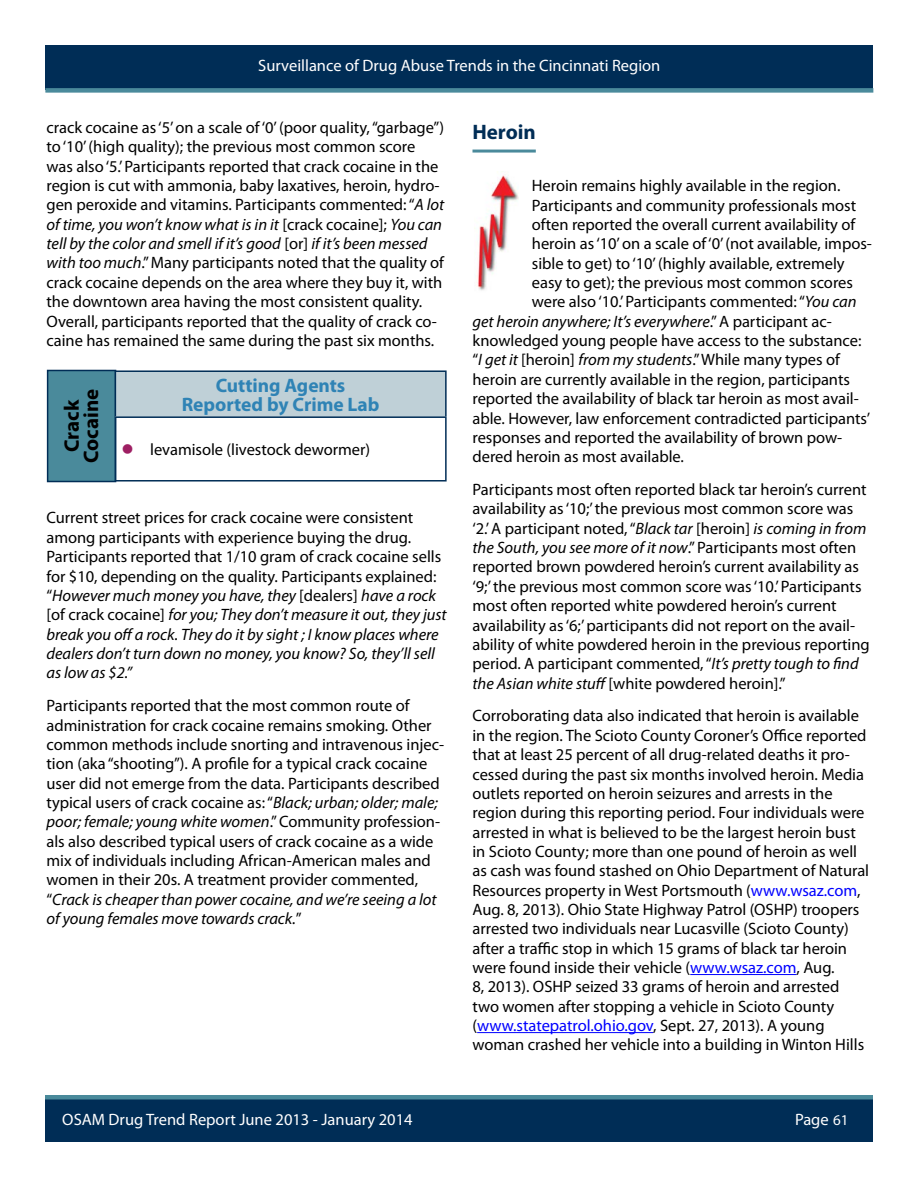
<style>
.page{position:relative;width:918px;height:1188px;background:#fff}
.page>*{position:absolute;margin:0;border:0;box-sizing:border-box;transform-origin:0 0}
.t1{font:700 21px/19.4px "Myriad Pro";color:#000;text-align:center}
.t2{font:700 21px "Myriad Pro";color:#002d56}
.t3{font:700 19.5px/19.4px "Myriad Pro";color:#2f83b5;text-align:center}
.t4{font:16.5px/19.4px "Myriad Pro";color:#000}
.t5{font:16.5px "Myriad Pro";color:#fff}
.t6{font:italic 16.5px "Myriad Pro";color:#000}
.s1{font-style:italic}
.s2{color:#9e1f63}
.s3{font-style:normal}
.s4{color:#00f}
.s5{font-size:15px}
</style>
<div class="page">
<div style="left:45px;top:45px;width:828px;height:45px;background:#002d56"></div>
<div style="left:45px;top:88px;width:828px;height:5px;background:#4a8a9b"></div>
<div style="left:45px;top:1097px;width:828px;height:45px;background:#002d56"></div>
<div style="left:45px;top:1095px;width:828px;height:5px;background:#4a8a9b"></div>
<hr style="left:472px;top:150px;width:64px;height:3px;background:#4a8a9b">
<hr style="left:690px;top:974px;width:107px;height:1px;background:#00f">
<hr style="left:477px;top:1032px;width:176px;height:1px;background:#00f">
<div style="left:47px;top:370px;width:69px;height:112px;background:#4a8a9b;border:2px solid #002d56"></div>
<div style="left:115px;top:371px;width:331px;height:46px;background:#bfd0d7"></div>
<hr style="left:115px;top:370px;width:332px;height:2px;background:#002d56">
<hr style="left:115px;top:372px;width:1px;height:44px;background:#002d56">
<hr style="left:445px;top:372px;width:2px;height:44px;background:#002d56">
<hr style="left:115px;top:416px;width:332px;height:2px;background:#002d56">
<hr style="left:115px;top:418px;width:1px;height:62px;background:#002d56">
<hr style="left:445px;top:418px;width:2px;height:62px;background:#002d56">
<hr style="left:115px;top:480px;width:332px;height:2px;background:#002d56">
<img style="left:474px;top:175px;width:44px;height:116px">
<p class="t5" style="left:258px;top:55px;width:404px">Surveillance of Drug Abuse Trends in the Cincinnati Region</p>
<p class="t4" style="left:46px;top:118px;width:399px">crack cocaine as ‘5’ on a scale of ‘0’ (poor quality, “garbage”) to ‘10’ (high quality); the previous most common score was also ‘5.’ Participants reported that crack cocaine in the region is cut with ammonia, baby laxatives, heroin, hydro&shy;gen peroxide and vitamins. Participants commented: “<span class="s1">A lot of time, you won’t know what is in it</span> [crack cocaine]; <span class="s1">You can tell by the color and smell if it’s good</span> [or] <span class="s1">if it’s been messed with too much</span>.” Many participants noted that the quality of crack cocaine depends on the area where they buy it, with the downtown area having the most consistent quality.<br>Overall, participants reported that the quality of crack co&shy;caine has remained the same during the past six months.</p>
<p class="t1" style="left:61px;top:463px;width:75px;rotate:-90deg">Crack<br>Cocaine</p>
<p class="t3" style="left:182px;top:375px;width:199px">Cutting Agents<br>Reported by Crime Lab</p>
<p class="t4" style="left:121px;top:440px;width:250px"><span class="s2">●</span> levamisole (livestock dewormer)</p>
<p class="t4" style="left:46px;top:508px;width:402px">Current street prices for crack cocaine were consistent among participants with experience buying the drug.<br>Participants reported that 1/10 gram of crack cocaine sells for $10, depending on the quality. Participants explained: “<span class="s1">However much money you have, they</span> [dealers] <span class="s1">have a rock </span>[of crack cocaine] <span class="s1">for you; They don’t measure it out, they just break you off a rock. They do it by sight ; I know places where dealers don’t turn down no money, you know? So, they’ll sell as low as $2.”</span></p>
<p class="t4" style="left:46px;top:696px;width:399px">Participants reported that the most common route of administration for crack cocaine remains smoking. Other common methods include snorting and intravenous injec&shy;tion (aka “shooting”). A profile for a typical crack cocaine user did not emerge from the data. Participants described typical users of crack cocaine as: “<span class="s1">Black; urban; older; male; poor; female; young white women</span>.” Community profession&shy;als also described typical users of crack cocaine as a wide mix of individuals including African-American males and women in their 20s. A treatment provider commented, “<span class="s1">Crack is cheaper than power cocaine, and we’re seeing a lot of young females move towards crack.</span>”</p>
<p class="t2" style="left:472px;top:118px;width:65px">Heroin</p>
<p class="t4" style="left:532px;top:176px;width:310px">Heroin remains highly available in the region.</p>
<p class="t4" style="left:532px;top:195px;width:326px">Participants and community professionals most</p>
<p class="t4" style="left:532px;top:214px;width:325px">often reported the overall current availability of</p>
<p class="t4" style="left:532px;top:234px;width:342px">heroin as ‘10’ on a scale of ‘0’ (not available, impos-</p>
<p class="t4" style="left:532px;top:253px;width:314px">sible to get) to ‘10’ (highly available, extremely</p>
<p class="t4" style="left:532px;top:273px;width:323px">easy to get); the previous most common scores</p>
<p class="t4" style="left:532px;top:292px;width:326px">were also ‘10.’ Participants commented: “<span class="s1">You can</span></p>
<p class="t6" style="left:472px;top:311px;width:361px">get heroin anywhere; It’s everywhere<span class="s3">.” A participant ac-</span></p>
<p class="t4" style="left:472px;top:331px;width:390px">knowledged young people have access to the substance:</p>
<p class="t4" style="left:472px;top:350px;width:369px">“<span class="s1">I get it</span> [heroin] <span class="s1">from my students</span>.” While many types of</p>
<p class="t4" style="left:472px;top:369px;width:379px">heroin are currently available in the region, participants</p>
<p class="t4" style="left:472px;top:389px;width:388px">reported the availability of black tar heroin as most avail-</p>
<p class="t4" style="left:472px;top:408px;width:399px">able. However, law enforcement contradicted participants’</p>
<p class="t4" style="left:472px;top:427px;width:371px">responses and reported the availability of brown pow-</p>
<p class="t4" style="left:472px;top:447px;width:213px">dered heroin as most available.</p>
<p class="t4" style="left:472px;top:480px;width:399px">Participants most often reported black tar heroin’s current availability as ‘10;’ the previous most common score was ‘2.’ A participant noted, “<span class="s1">Black tar</span> [heroin] <span class="s1">is coming in from the South, you see more of it now</span>.” Participants most often reported brown powdered heroin’s current availability as ‘9;’ the previous most common score was ‘10.’ Participants most often reported white powdered heroin’s current availability as ‘6;’ participants did not report on the avail&shy;ability of white powdered heroin in the previous reporting period. A participant commented, “<span class="s1">It’s pretty tough to find the Asian white stuff</span> [white powdered heroin].”</p>
<p class="t4" style="left:472px;top:706px;width:398px">Corroborating data also indicated that heroin is available in the region. The Scioto County Coroner’s Office reported that at least 25 percent of all drug-related deaths it pro&shy;cessed during the past six months involved heroin. Media outlets reported on heroin seizures and arrests in the region during this reporting period. Four individuals were arrested in what is believed to be the largest heroin bust in Scioto County; more than one pound of heroin as well as cash was found stashed on Ohio Department of Natural Resources property in West Portsmouth (<span class="s4">www.wsaz.com</span>, Aug. 8, 2013). Ohio State Highway Patrol (OSHP) troopers arrested two individuals near Lucasville (Scioto County) after a traffic stop in which 15 grams of black tar heroin were found inside their vehicle (<span class="s4">www.wsaz.com</span>, Aug.<br>8, 2013). OSHP seized 33 grams of heroin and arrested two women after stopping a vehicle in Scioto County (<span class="s4">www.statepatrol.ohio.gov</span>, Sept. 27, 2013). A young woman crashed her vehicle into a building in Winton Hills</p>
<p class="t5" style="left:246px;top:1108px;width:124px">a uary-June 2013</p>
<p class="t5" style="left:795px;top:1109px;width:55px">Page <span class="s5">61</span></p>
<p class="t5" style="left:62px;top:1109px;width:352px">OSAM Drug Trend Report June 2013 - January 2014</p>
</div>
